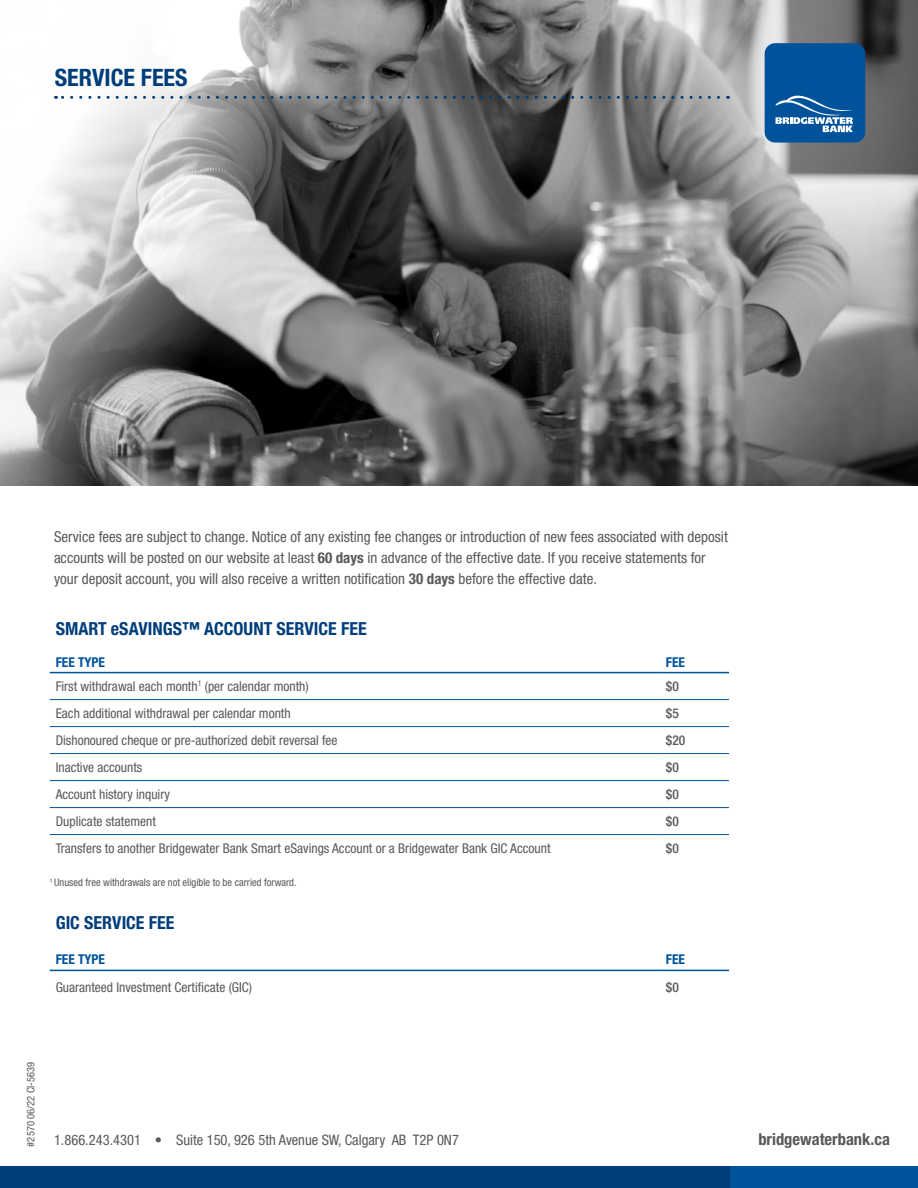
<style>
.page{position:relative;width:918px;height:1188px;background:#fff}
.page>*{position:absolute;margin:0;border:0;box-sizing:border-box;transform-origin:0 0}
.t1{font:700 condensed 24px "Helvetica Neue LT Std";color:#003e7b}
.t2{font:700 condensed 18px "Helvetica Neue LT Std";color:#003e7b}
.t3{font:700 condensed 16.5px "Helvetica Neue LT Std";color:#58595b}
.t4{font:condensed 15px/21px "Helvetica Neue LT Std";color:#58595b}
.t5{font:condensed 14.55px "Helvetica Neue LT Std";color:#58595b}
.t6{font:condensed 13.5px "Helvetica Neue LT Std";color:#58595b}
.t7{font:700 condensed 13.5px "Helvetica Neue LT Std";color:#00539b}
.t8{font:500 condensed 13.5px "Helvetica Neue LT Std";color:#58595b}
.t9{font:condensed 10.5px "Helvetica Neue LT Std";color:#58595b}
.s1{font-weight:700}
</style>
<div class="page">
<img style="left:0;top:0;width:918px;height:485px">
<svg style="left:56px;top:96px;width:663px;height:3px;background:#6e7e8d"></svg>
<div style="left:729px;top:1166px;width:189px;height:22px;background:#00539b"></div>
<div style="left:0;top:1166px;width:729px;height:22px;background:#003e7b"></div>
<div style="left:765px;top:43px;width:100px;height:100px;background:#00539b;border-radius:11px"></div>
<svg style="left:776px;top:96px;width:77px;height:36px"></svg>
<hr style="left:50px;top:672px;width:610px;height:1px;background:#00539b">
<hr style="left:660px;top:672px;width:69px;height:1px;background:#00539b">
<hr style="left:50px;top:699px;width:610px;height:1px;background:#00539b">
<hr style="left:660px;top:699px;width:69px;height:1px;background:#00539b">
<hr style="left:50px;top:726px;width:610px;height:1px;background:#00539b">
<hr style="left:660px;top:726px;width:69px;height:1px;background:#00539b">
<hr style="left:50px;top:753px;width:610px;height:1px;background:#00539b">
<hr style="left:660px;top:753px;width:69px;height:1px;background:#00539b">
<hr style="left:50px;top:780px;width:610px;height:1px;background:#00539b">
<hr style="left:660px;top:780px;width:69px;height:1px;background:#00539b">
<hr style="left:50px;top:807px;width:610px;height:1px;background:#00539b">
<hr style="left:660px;top:807px;width:69px;height:1px;background:#00539b">
<hr style="left:50px;top:834px;width:610px;height:1px;background:#00539b">
<hr style="left:660px;top:834px;width:69px;height:1px;background:#00539b">
<hr style="left:50px;top:970px;width:610px;height:1px;background:#00539b">
<hr style="left:660px;top:970px;width:69px;height:1px;background:#00539b">
<h1 class="t1" style="left:55px;top:63px;width:134px">SERVICE FEES</h1>
<p class="t4" style="left:54px;top:526px;width:675px">Service fees are subject to change. Notice of any existing fee changes or introduction of new fees associated with deposit accounts will be posted on our website at least <span class="s1">60 days</span> in advance of the effective date. If you receive statements for your deposit account, you will also receive a written notification <span class="s1">30 days</span> before the effective date.</p>
<h2 class="t2" style="left:56px;top:618px;width:313px">SMART eSAVINGS™ ACCOUNT SERVICE FEE</h2>
<p class="t7" style="left:56px;top:654px;width:51px">FEE TYPE</p>
<p class="t7" style="left:666px;top:654px;width:21px">FEE</p>
<p class="t6" style="left:56px;top:678px;width:255px">First withdrawal each month<sup>1</sup> (per calendar month)</p>
<p class="t8" style="left:666px;top:678px;width:14px">$0</p>
<p class="t6" style="left:56px;top:705px;width:237px">Each additional withdrawal per calendar month</p>
<p class="t8" style="left:666px;top:705px;width:14px">$5</p>
<p class="t6" style="left:56px;top:732px;width:283px">Dishonoured cheque or pre-authorized debit reversal fee</p>
<p class="t8" style="left:666px;top:732px;width:21px">$20</p>
<p class="t6" style="left:56px;top:759px;width:88px">Inactive accounts</p>
<p class="t8" style="left:666px;top:759px;width:14px">$0</p>
<p class="t6" style="left:56px;top:786px;width:116px">Account history inquiry</p>
<p class="t8" style="left:666px;top:786px;width:14px">$0</p>
<p class="t6" style="left:56px;top:813px;width:102px">Duplicate statement</p>
<p class="t8" style="left:666px;top:813px;width:14px">$0</p>
<p class="t6" style="left:56px;top:840px;width:496px">Transfers to another Bridgewater Bank Smart eSavings Account or a Bridgewater Bank GIC Account</p>
<p class="t8" style="left:666px;top:840px;width:14px">$0</p>
<p class="t9" style="left:50px;top:876px;width:249px"><sup>1</sup> Unused free withdrawals are not eligible to be carried forward.</p>
<h2 class="t2" style="left:56px;top:912px;width:120px">GIC SERVICE FEE</h2>
<p class="t7" style="left:56px;top:951px;width:51px">FEE TYPE</p>
<p class="t7" style="left:666px;top:951px;width:21px">FEE</p>
<p class="t6" style="left:56px;top:979px;width:198px">Guaranteed Investment Certificate (GIC)</p>
<p class="t8" style="left:666px;top:979px;width:14px">$0</p>
<p class="t9" style="left:25px;top:1147px;width:86px;rotate:-90deg">#2570 06/22 CI-5639</p>
<p class="t5" style="left:54px;top:1132px;width:407px">1.866.243.4301 • Suite 150, 926 5th Avenue SW, Calgary AB T2P 0N7</p>
<p class="t3" style="left:758px;top:1129px;width:133px">bridgewaterbank.ca</p>
</div>
